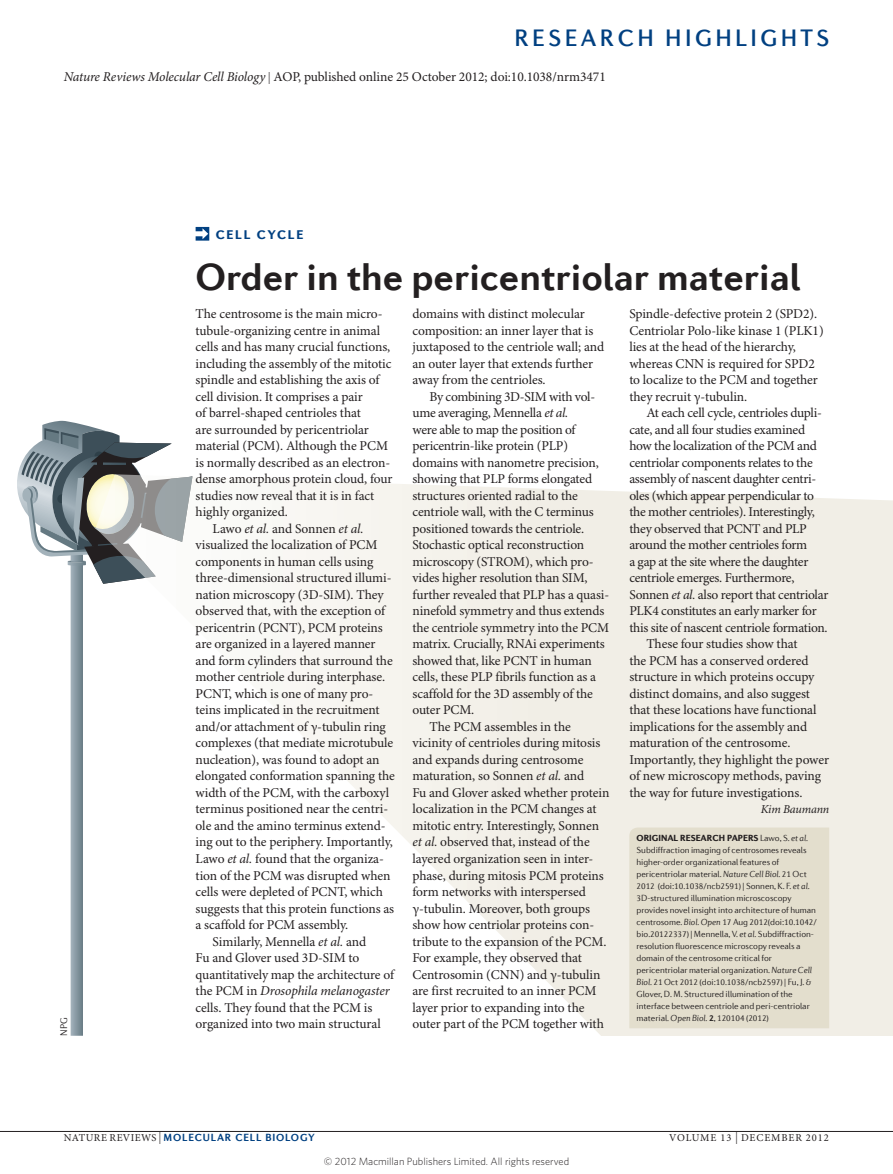
<style>
.page{position:relative;width:893px;height:1174px;background:#fff}
.page>*{position:absolute;margin:0;border:0;box-sizing:border-box;transform-origin:0 0}
.t1{font:700 39px "Diverda Sans Com";color:#231f20}
.sectionheader{font:500 24px "Diverda Sans Com";letter-spacing:.14em;color:#014081}
.bodyindent{font:13.5px/16.5px "Minion Pro";letter-spacing:-.01em;color:#231f20}
.bodyfirst{font:13.5px/16.5px "Minion Pro";letter-spacing:-.005em;color:#231f20}
.ministrap{font:900 12.75px "Diverda Sans Com";letter-spacing:.14em;color:#014081}
.author{font:italic 12px "Minion Pro";letter-spacing:-.02em;color:#231f20}
.t2{font:300 10.5px "Whitney";color:#231f20}
.t3{font:700 10.5px "Diverda Sans Com";letter-spacing:.075em;color:#014081}
.t4{font:10.5px "Minion Pro";letter-spacing:.085em;color:#231f20}
.creditstyle{font:300 9.75px "Diverda Sans Com";color:#231f20}
.webbody{font:300 9px/12px "Diverda Sans Com";letter-spacing:-.005em;color:#231f20}
.s1{font-style:italic}
.s2{font-size:12px}
.s3{font-weight:900}
.s4{font-weight:700}
.s5{font-family:"Minion Pro";font-weight:400;color:#231f20}
.s6{font-family:"Minion Pro";font-weight:400;font-size:12px;color:#231f20}
</style>
<div class="page">
<svg style="left:17px;top:421px;width:155px;height:614px"></svg>
<svg style="left:96px;top:474px;width:797px;height:561px"></svg>
<hr style="left:0;top:1131px;width:893px;height:1px;background:#231f20">
<svg style="left:196px;top:227px;width:13px;height:14px"></svg>
<div style="left:629px;top:827px;width:200px;height:201px;background:#e3decd"></div>
<p class="sectionheader" style="left:514px;top:24px;width:316px">RESEARCH HIGHLIGHTS</p>
<p class="bodyindent" style="left:64px;top:69px;width:543px"><span class="s1">Nature Reviews Molecular Cell Biology</span> <span class="s2">|</span> AOP, published online 25 October 2012; doi:10.1038/nrm3471</p>
<p class="creditstyle" style="left:58px;top:1035px;width:20px;rotate:-90deg">NPG</p>
<p class="ministrap" style="left:216px;top:227px;width:89px">CELL CYCLE</p>
<p class="t1" style="left:196px;top:253px;width:607px">Order in the pericentriolar material</p>
<p class="bodyfirst" style="left:196px;top:306px;width:198px">The centrosome is the main micro&shy;tubule-organizing centre in animal cells and has many crucial functions, including the assembly of the mitotic spindle and establishing the axis of cell division. It comprises a pair<br>of barrel-shaped centrioles that<br>are surrounded by pericentriolar material (PCM). Although the PCM is normally described as an electron&shy;dense amorphous protein cloud, four studies now reveal that it is in fact highly organized.</p>
<p class="bodyindent" style="left:196px;top:521px;width:201px;text-indent:17px">Lawo <span class="s1">et al.</span> and Sonnen <span class="s1">et al. </span>visualized the localization of PCM components in human cells using three-dimensional structured illumi&shy;nation microscopy (3D-SIM). They observed that, with the exception of pericentrin (PCNT), PCM proteins are organized in a layered manner and form cylinders that surround the mother centriole during interphase.<br>PCNT, which is one of many pro&shy;teins implicated in the recruitment and/or attachment of γ-tubulin ring complexes (that mediate microtubule nucleation), was found to adopt an elongated conformation spanning the width of the PCM, with the carboxyl terminus positioned near the centri&shy;ole and the amino terminus extend&shy;ing out to the periphery. Importantly, Lawo <span class="s1">et al.</span> found that the organiza&shy;tion of the PCM was disrupted when cells were depleted of PCNT, which suggests that this protein functions as a scaffold for PCM assembly.</p>
<p class="bodyindent" style="left:196px;top:933px;width:200px;text-indent:17px">Similarly, Mennella <span class="s1">et al.</span> and<br>Fu and Glover used 3D-SIM to quantitatively map the architecture of the PCM in <span class="s1">Drosophila melanogaster </span>cells. They found that the PCM is organized into two main structural</p>
<p class="bodyindent" style="left:412px;top:306px;width:193px">domains with distinct molecular composition: an inner layer that is juxtaposed to the centriole wall; and an outer layer that extends further away from the centrioles.</p>
<p class="bodyindent" style="left:412px;top:389px;width:198px;text-indent:17px">By combining 3D-SIM with vol&shy;ume averaging, Mennella <span class="s1">et al.<br></span>were able to map the position of pericentrin-like protein (PLP) domains with nanometre precision, showing that PLP forms elongated structures oriented radial to the centriole wall, with the C terminus positioned towards the centriole.<br>Stochastic optical reconstruction microscopy (STROM), which pro&shy;vides higher resolution than SIM, further revealed that PLP has a quasi&shy;ninefold symmetry and thus extends the centriole symmetry into the PCM matrix. Crucially, RNAi experiments showed that, like PCNT in human cells, these PLP fibrils function as a scaffold for the 3D assembly of the outer PCM.</p>
<p class="bodyindent" style="left:412px;top:719px;width:199px;text-indent:17px">The PCM assembles in the vicinity of centrioles during mitosis and expands during centrosome maturation, so Sonnen <span class="s1">et al.</span> and<br>Fu and Glover asked whether protein localization in the PCM changes at mitotic entry. Interestingly, Sonnen <span class="s1">et al.</span> observed that, instead of the layered organization seen in inter&shy;phase, during mitosis PCM proteins form networks with interspersed γ-tubulin. Moreover, both groups show how centriolar proteins con&shy;tribute to the expansion of the PCM.<br>For example, they observed that Centrosomin (CNN) and γ-tubulin are first recruited to an inner PCM layer prior to expanding into the outer part of the PCM together with</p>
<p class="bodyindent" style="left:629px;top:306px;width:196px">Spindle-defective protein 2 (SPD2).<br>Centriolar Polo-like kinase 1 (PLK1) lies at the head of the hierarchy, whereas CNN is required for SPD2 to localize to the PCM and together they recruit γ-tubulin.</p>
<p class="bodyindent" style="left:629px;top:405px;width:201px;text-indent:17px">At each cell cycle, centrioles dupli&shy;cate, and all four studies examined how the localization of the PCM and centriolar components relates to the assembly of nascent daughter centri&shy;oles (which appear perpendicular to the mother centrioles). Interestingly, they observed that PCNT and PLP around the mother centrioles form<br>a gap at the site where the daughter centriole emerges. Furthermore, Sonnen <span class="s1">et al.</span> also report that centriolar PLK4 constitutes an early marker for this site of nascent centriole formation.</p>
<p class="bodyindent" style="left:629px;top:636px;width:201px;text-indent:17px">These four studies show that<br>the PCM has a conserved ordered structure in which proteins occupy distinct domains, and also suggest that these locations have functional implications for the assembly and maturation of the centrosome.<br>Importantly, they highlight the power of new microscopy methods, paving the way for future investigations.</p>
<p class="author" style="left:761px;top:802px;width:70px">Kim Baumann</p>
<p class="webbody" style="left:637px;top:832px;width:182px"><span class="s3">ORIGINAL RESEARCH PAPERS</span> Lawo, S. <span class="s1">et al</span>.<br>Subdiffraction imaging of centrosomes reveals higher-order organizational features of pericentriolar material. <span class="s1">Nature Cell Biol</span>. 21 Oct 2012 (doi:10.1038/ncb2591) | Sonnen, K. F. <span class="s1">et al</span>.<br>3D-structured illumination microscoscopy provides novel insight into architecture of human centrosome. <span class="s1">Biol. Open</span> 17 Aug 2012(doi:10.1042/ bio.20122337) | Mennella, V. <span class="s1">et al</span>. Subdiffraction&shy;resolution fluorescence microscopy reveals a domain of the centrosome critical for pericentriolar material organization. <span class="s1">Nature Cell Biol</span>. 21 Oct 2012 (doi:10.1038/ncb2597) | Fu, J. &amp; Glover, D. M. Structured illumination of the interface between centriole and peri-centriolar material. <span class="s1">Open Biol</span>. <span class="s4">2</span>, 120104 (2012)</p>
<p class="t3" style="left:64px;top:1130px;width:252px"><span class="s5">NATURE REVIEWS</span> <span class="s6">|</span> MOLECULAR CELL BIOLOGY</p>
<p class="t4" style="left:669px;top:1131px;width:161px">VOLUME 13 <span class="s2">|</span> DECEMBER 2012</p>
<p class="t2" style="left:324px;top:1154px;width:247px">© 2012 Macmillan Publishers Limited. All rights reserved</p>
</div>
